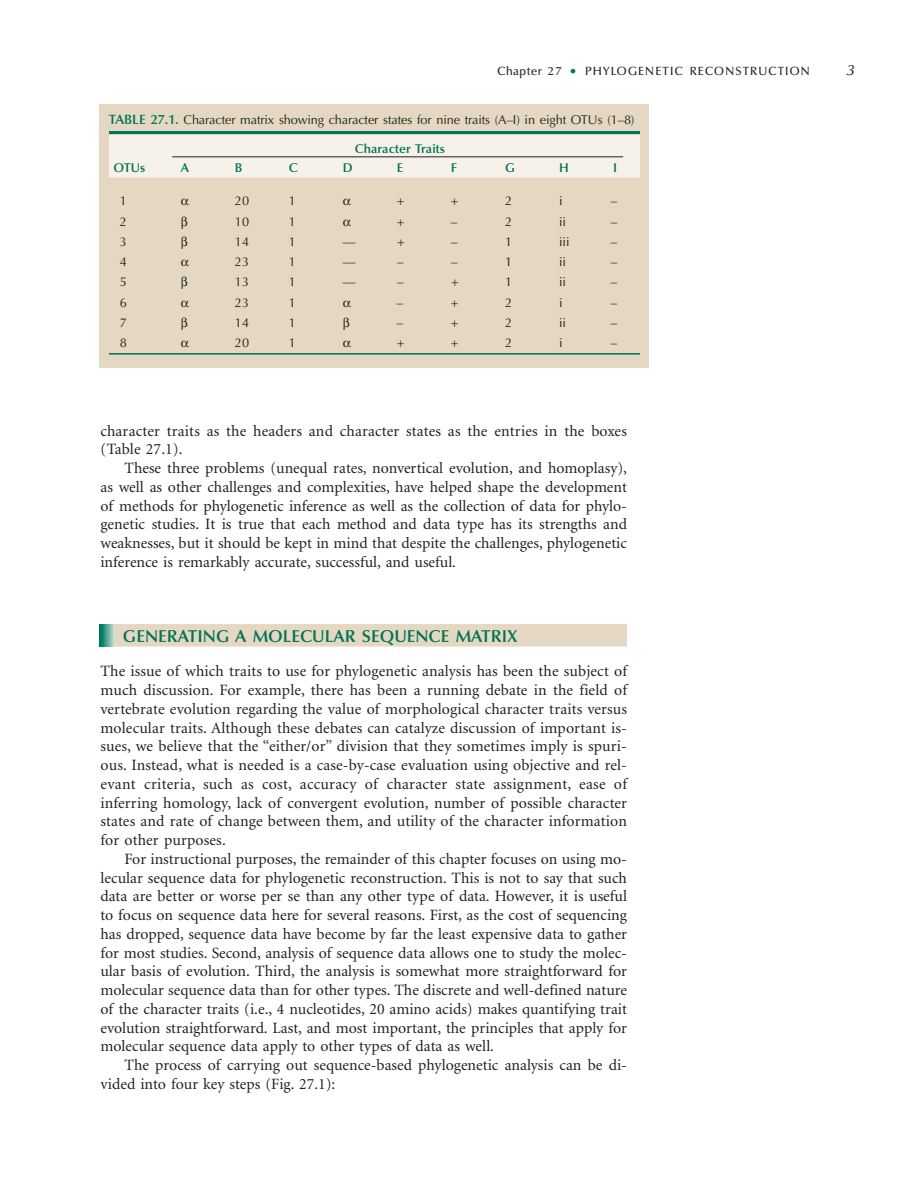
<style>
.page{position:relative;width:918px;height:1188px;background:#fff}
.page>*{position:absolute;margin:0;border:0;box-sizing:border-box;transform-origin:0 0}
.t1{font:600 17.25px "Optima";color:#007255}
.t2{font:15.75px/18.8px "Minion";color:#231f20;text-align:justify}
.t3{font:italic 600 15px "Zapf Humanist 601 BT";color:#231f20}
.t4{font:12.75px "Optima";letter-spacing:-.01em;color:#231f20}
.t5{font:600 12.75px "Optima";color:#007255}
.t6{font:600 12px "Zapf Humanist 601 BT";letter-spacing:.1em;color:#231f20}
.s1{font-weight:400;font-style:italic;font-size:15.75px;color:#007255}
.s2{font-weight:600;font-size:13.5px;color:#007255}
</style>
<div class="page">
<div style="left:100px;top:104px;width:549px;height:264px;background:#e5d8c2"></div>
<hr style="left:109px;top:131px;width:531px;height:3px;background:#007255">
<div style="left:109px;top:135px;width:531px;height:24px;background:#f6f2ea"></div>
<div style="left:109px;top:154px;width:531px;height:24px;background:#f6f2ea"></div>
<hr style="left:109px;top:353px;width:531px;height:2px;background:#007255">
<hr style="left:172px;top:156px;width:451px;height:1px;background:#231f20">
<div style="left:100px;top:624px;width:527px;height:23px;background:#e5d8c2"></div>
<svg style="left:100px;top:624px;width:15px;height:22px"></svg>
<p class="t6" style="left:497px;top:66px;width:314px">Chapter 27 <span class="s1">•</span> PHYLOGENETIC RECONSTRUCTION</p>
<p class="t3" style="left:847px;top:64px;width:10px">3</p>
<p class="t4" style="left:109px;top:114px;width:527px"><span class="s2">TABLE 27.1.</span> Character matrix showing character states for nine traits (A–I) in eight OTUs (1–8)</p>
<p class="t5" style="left:355px;top:143px;width:92px">Character Traits</p>
<p class="t5" style="left:114px;top:162px;width:33px">OTUs</p>
<p class="t5" style="left:181px;top:162px;width:10px">A</p>
<p class="t5" style="left:235px;top:162px;width:9px">B</p>
<p class="t5" style="left:289px;top:162px;width:10px">C</p>
<p class="t5" style="left:343px;top:162px;width:11px">D</p>
<p class="t5" style="left:397px;top:162px;width:8px">E</p>
<p class="t5" style="left:451px;top:162px;width:8px">F</p>
<p class="t5" style="left:505px;top:162px;width:11px">G</p>
<p class="t5" style="left:559px;top:162px;width:11px">H</p>
<p class="t5" style="left:613px;top:162px;width:6px">I</p>
<p class="t4" style="left:120px;top:196px;width:9px">1</p>
<p class="t4" style="left:235px;top:196px;width:16px">20</p>
<p class="t4" style="left:289px;top:196px;width:9px">1</p>
<p class="t4" style="left:397px;top:196px;width:9px">+</p>
<p class="t4" style="left:451px;top:196px;width:9px">+</p>
<p class="t4" style="left:505px;top:196px;width:9px">2</p>
<p class="t4" style="left:559px;top:196px;width:5px">i</p>
<p class="t4" style="left:611px;top:196px;width:8px">–</p>
<p class="t4" style="left:120px;top:216px;width:9px">2</p>
<p class="t4" style="left:235px;top:216px;width:16px">10</p>
<p class="t4" style="left:289px;top:216px;width:9px">1</p>
<p class="t4" style="left:397px;top:216px;width:9px">+</p>
<p class="t4" style="left:451px;top:216px;width:8px">–</p>
<p class="t4" style="left:505px;top:216px;width:9px">2</p>
<p class="t4" style="left:559px;top:216px;width:9px">ii</p>
<p class="t4" style="left:611px;top:216px;width:8px">–</p>
<p class="t4" style="left:120px;top:236px;width:9px">3</p>
<p class="t4" style="left:235px;top:236px;width:16px">14</p>
<p class="t4" style="left:289px;top:236px;width:9px">1</p>
<p class="t4" style="left:343px;top:236px;width:14px">—</p>
<p class="t4" style="left:397px;top:236px;width:9px">+</p>
<p class="t4" style="left:451px;top:236px;width:8px">–</p>
<p class="t4" style="left:505px;top:236px;width:9px">1</p>
<p class="t4" style="left:559px;top:236px;width:12px">iii</p>
<p class="t4" style="left:611px;top:236px;width:8px">–</p>
<p class="t4" style="left:120px;top:257px;width:9px">4</p>
<p class="t4" style="left:235px;top:257px;width:16px">23</p>
<p class="t4" style="left:289px;top:257px;width:9px">1</p>
<p class="t4" style="left:343px;top:257px;width:14px">—</p>
<p class="t4" style="left:397px;top:257px;width:8px">–</p>
<p class="t4" style="left:451px;top:257px;width:8px">–</p>
<p class="t4" style="left:505px;top:257px;width:9px">1</p>
<p class="t4" style="left:559px;top:257px;width:9px">ii</p>
<p class="t4" style="left:611px;top:257px;width:8px">–</p>
<p class="t4" style="left:120px;top:277px;width:9px">5</p>
<p class="t4" style="left:235px;top:277px;width:16px">13</p>
<p class="t4" style="left:289px;top:277px;width:9px">1</p>
<p class="t4" style="left:343px;top:277px;width:14px">—</p>
<p class="t4" style="left:397px;top:277px;width:8px">–</p>
<p class="t4" style="left:451px;top:277px;width:9px">+</p>
<p class="t4" style="left:505px;top:277px;width:9px">1</p>
<p class="t4" style="left:559px;top:277px;width:9px">ii</p>
<p class="t4" style="left:611px;top:277px;width:8px">–</p>
<p class="t4" style="left:120px;top:297px;width:9px">6</p>
<p class="t4" style="left:235px;top:297px;width:16px">23</p>
<p class="t4" style="left:289px;top:297px;width:9px">1</p>
<p class="t4" style="left:397px;top:297px;width:8px">–</p>
<p class="t4" style="left:451px;top:297px;width:9px">+</p>
<p class="t4" style="left:505px;top:297px;width:9px">2</p>
<p class="t4" style="left:559px;top:297px;width:5px">i</p>
<p class="t4" style="left:611px;top:297px;width:8px">–</p>
<p class="t4" style="left:120px;top:317px;width:9px">7</p>
<p class="t4" style="left:235px;top:317px;width:16px">14</p>
<p class="t4" style="left:289px;top:317px;width:9px">1</p>
<p class="t4" style="left:397px;top:317px;width:8px">–</p>
<p class="t4" style="left:451px;top:317px;width:9px">+</p>
<p class="t4" style="left:505px;top:317px;width:9px">2</p>
<p class="t4" style="left:559px;top:317px;width:9px">ii</p>
<p class="t4" style="left:611px;top:317px;width:8px">–</p>
<p class="t4" style="left:120px;top:338px;width:9px">8</p>
<p class="t4" style="left:235px;top:338px;width:16px">20</p>
<p class="t4" style="left:289px;top:338px;width:9px">1</p>
<p class="t4" style="left:397px;top:338px;width:9px">+</p>
<p class="t4" style="left:451px;top:338px;width:9px">+</p>
<p class="t4" style="left:505px;top:338px;width:9px">2</p>
<p class="t4" style="left:559px;top:338px;width:5px">i</p>
<p class="t4" style="left:611px;top:338px;width:8px">–</p>
<p class="t2" style="left:100px;top:422px;width:528px">character traits as the headers and character states as the entries in the boxes (Table 27.1).</p>
<p class="t2" style="left:100px;top:460px;width:528px;text-indent:24px">These three problems (unequal rates, nonvertical evolution, and homoplasy), as well as other challenges and complexities, have helped shape the development of methods for phylogenetic inference as well as the collection of data for phylo&shy;genetic studies. It is true that each method and data type has its strengths and weaknesses, but it should be kept in mind that despite the challenges, phylogenetic inference is remarkably accurate, successful, and useful.</p>
<p class="t1" style="left:123px;top:629px;width:396px">GENERATING A MOLECULAR SEQUENCE MATRIX</p>
<p class="t2" style="left:100px;top:663px;width:528px">The issue of which traits to use for phylogenetic analysis has been the subject of much discussion. For example, there has been a running debate in the field of vertebrate evolution regarding the value of morphological character traits versus molecular traits. Although these debates can catalyze discussion of important is&shy;sues, we believe that the “either/or” division that they sometimes imply is spuri&shy;ous. Instead, what is needed is a case-by-case evaluation using objective and rel&shy;evant criteria, such as cost, accuracy of character state assignment, ease of inferring homology, lack of convergent evolution, number of possible character states and rate of change between them, and utility of the character information for other purposes.</p>
<p class="t2" style="left:100px;top:851px;width:528px;text-indent:24px">For instructional purposes, the remainder of this chapter focuses on using mo&shy;lecular sequence data for phylogenetic reconstruction. This is not to say that such data are better or worse per se than any other type of data. However, it is useful to focus on sequence data here for several reasons. First, as the cost of sequencing has dropped, sequence data have become by far the least expensive data to gather for most studies. Second, analysis of sequence data allows one to study the molec&shy;ular basis of evolution. Third, the analysis is somewhat more straightforward for molecular sequence data than for other types. The discrete and well-defined nature of the character traits (i.e., 4 nucleotides, 20 amino acids) makes quantifying trait evolution straightforward. Last, and most important, the principles that apply for molecular sequence data apply to other types of data as well.</p>
<p class="t2" style="left:101px;top:1057px;width:528px;text-indent:24px">The process of carrying out sequence-based phylogenetic analysis can be di&shy;vided into four key steps (Fig. 27.1):</p>
</div>
